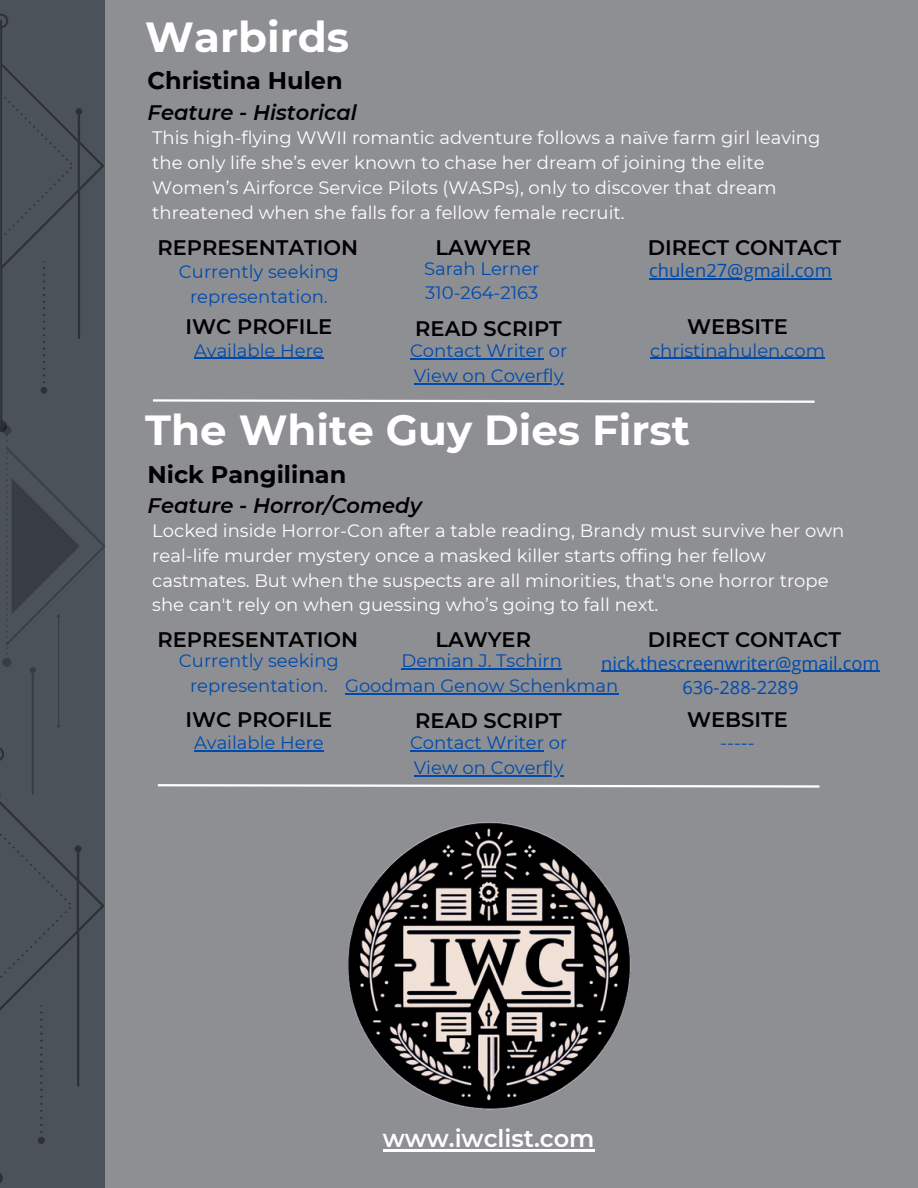
<style>
.page{position:relative;width:918px;height:1188px;background:#8e8f92}
.page>*{position:absolute;margin:0;border:0;box-sizing:border-box;transform-origin:0 0}
.t1{font:700 42px "Montserrat";color:#fff}
.t2{font:700 24px "Montserrat";color:#000}
.t3{font:600 24px "Montserrat";color:#fff}
.t4{font:600 21px "Montserrat";color:#000}
.t5{font:italic 600 21px "Montserrat";color:#000}
.t6{font:18.3px "Open Sans";color:#004aad}
.t7{font:18px/24.8px "Montserrat";color:#fff}
.t8{font:18px "Montserrat";color:#004aad}
</style>
<div class="page">
<svg style="left:153px;top:399px;width:662px;height:4px"></svg>
<svg style="left:157px;top:784px;width:663px;height:4px"></svg>
<div style="left:0;top:802px;width:104px;height:382px;background:#4b525a"></div>
<hr style="left:649px;top:278px;width:183px;height:1px;background:#004aad">
<hr style="left:194px;top:358px;width:130px;height:1px;background:#004aad">
<hr style="left:650px;top:358px;width:175px;height:1px;background:#004aad">
<hr style="left:601px;top:671px;width:279px;height:1px;background:#004aad">
<hr style="left:194px;top:751px;width:130px;height:1px;background:#004aad">
<hr style="left:410px;top:751px;width:134px;height:1px;background:#004aad">
<hr style="left:402px;top:668px;width:160px;height:2px;background:#004aad">
<hr style="left:345px;top:693px;width:273px;height:1px;background:#004aad">
<svg style="left:0;top:14px;width:105px;height:788px;background:#484f57"></svg>
<img style="left:289px;top:775px;width:399px;height:377px">
<hr style="left:410px;top:358px;width:134px;height:1px;background:#004aad">
<hr style="left:414px;top:383px;width:150px;height:1px;background:#004aad">
<p class="t1" style="left:145px;top:12px;width:205px">Warbirds</p>
<p class="t2" style="left:148px;top:66px;width:197px">Christina Hulen</p>
<h3 class="t5" style="left:148px;top:100px;width:211px">Feature - Historical</h3>
<p class="t7" style="left:152px;top:126px;width:670px">This high-flying WWII romantic adventure follows a naïve farm girl leaving the only life she’s ever known to chase her dream of joining the elite Women’s Airforce Service Pilots (WASPs), only to discover that dream threatened when she falls for a fellow female recruit.</p>
<h1 class="t4" style="left:158px;top:234px;width:202px">REPRESENTATION</h1>
<h4 class="t4" style="left:435px;top:234px;width:97px">LAWYER</h4>
<h2 class="t4" style="left:648px;top:234px;width:195px">DIRECT CONTACT</h2>
<p class="t6" style="left:649px;top:257px;width:184px">chulen27@gmail.com</p>
<h3 class="t4" style="left:186px;top:314px;width:148px">IWC PROFILE</h3>
<p class="t4" style="left:415px;top:315px;width:148px">READ SCRIPT</p>
<p class="t4" style="left:687px;top:314px;width:102px">WEBSITE</p>
<h3 class="t8" style="left:194px;top:339px;width:131px">Available Here</h3>
<p class="t8" style="left:650px;top:339px;width:176px">christinahulen.com</p>
<p class="t8" style="left:424px;top:257px;width:117px">Sarah Lerner</p>
<h3 class="t8" style="left:425px;top:282px;width:115px">310-264-2163</h3>
<h3 class="t8" style="left:179px;top:261px;width:161px">Currently seeking</h3>
<h3 class="t8" style="left:190px;top:285px;width:139px">representation.</h3>
<p class="t8" style="left:410px;top:340px;width:159px">Contact Writer or</p>
<p class="t8" style="left:414px;top:365px;width:151px">View on Coverfly</p>
<p class="t1" style="left:145px;top:404px;width:546px">The White Guy Dies First</p>
<p class="t2" style="left:148px;top:459px;width:200px">Nick Pangilinan</p>
<p class="t5" style="left:148px;top:492px;width:276px">Feature - Horror/Comedy</p>
<h3 class="t7" style="left:152px;top:518px;width:694px">Locked inside Horror-Con after a table reading, Brandy must survive her own real-life murder mystery once a masked killer starts offing her fellow castmates. But when the suspects are all minorities, that's one horror trope she can't rely on when guessing who’s going to fall next.</h3>
<p class="t4" style="left:158px;top:627px;width:202px">REPRESENTATION</p>
<h3 class="t4" style="left:435px;top:627px;width:97px">LAWYER</h3>
<p class="t4" style="left:648px;top:627px;width:195px">DIRECT CONTACT</p>
<p class="t6" style="left:601px;top:650px;width:280px">nick.thescreenwriter@gmail.com</p>
<p class="t6" style="left:682px;top:675px;width:118px">636-288-2289</p>
<h1 class="t4" style="left:186px;top:707px;width:148px">IWC PROFILE</h1>
<h2 class="t4" style="left:415px;top:708px;width:148px">READ SCRIPT</h2>
<h4 class="t4" style="left:687px;top:707px;width:102px">WEBSITE</h4>
<p class="t8" style="left:194px;top:732px;width:131px">Available Here</p>
<h3 class="t8" style="left:410px;top:732px;width:159px">Contact Writer or</h3>
<h3 class="t8" style="left:414px;top:757px;width:151px">View on Coverfly</h3>
<h3 class="t8" style="left:179px;top:650px;width:161px">Currently seeking</h3>
<p class="t8" style="left:190px;top:675px;width:139px">representation.</p>
<p class="t8" style="left:402px;top:650px;width:162px">Demian J. Tschirn</p>
<p class="t8" style="left:345px;top:675px;width:275px">Goodman Genow Schenkman</p>
<h3 class="t8" style="left:720px;top:732px;width:36px">-----</h3>
<p class="t3" style="left:383px;top:1124px;width:213px">www.iwclist.com</p>
</div>
